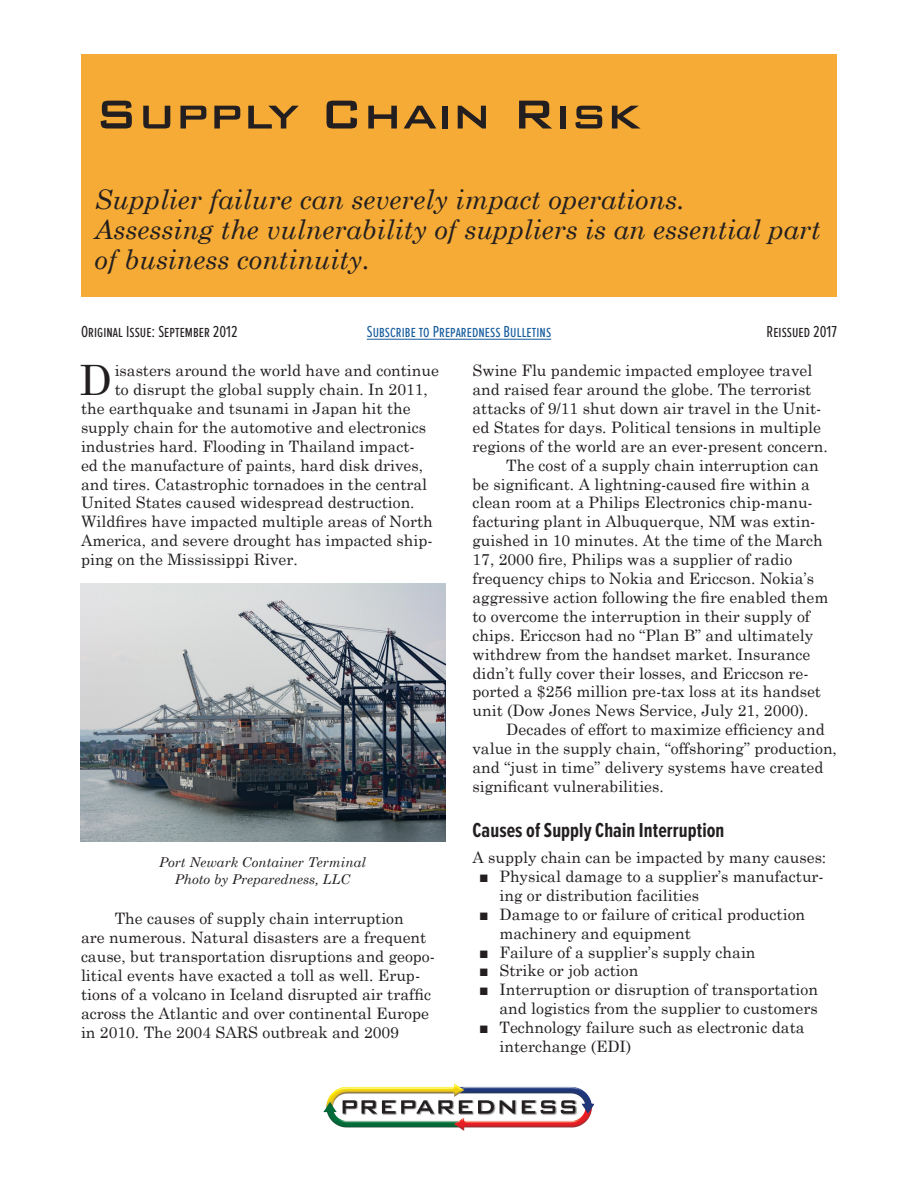
<style>
.page{position:relative;width:918px;height:1188px;background:#fff}
.page>*{position:absolute;margin:0;border:0;box-sizing:border-box;transform-origin:0 0}
.t1{font:500 54px "Bank Gothic BT";color:#231f20}
.t2{font:41.85px "Century Schoolbook";color:#231f20}
.t3{font:italic 27px/30px "Century Schoolbook";color:#231f20}
.t4{font:700 21px "Proxima Nova Ex Cn";letter-spacing:.005em;color:#231f20}
.t5{font:16.5px "Proxima Nova Ex Cn";letter-spacing:.005em;color:#231f20}
.t6{font:16.5px "Proxima Nova Ex Cn";letter-spacing:.005em;color:#175d9e}
.t7{font:15.75px/18.9px "Century Schoolbook";color:#231f20}
.t8{font:italic 13.5px/16.2px "Century Schoolbook";color:#231f20;text-align:center}
</style>
<div class="page">
<div style="left:81px;top:54px;width:756px;height:108px;background:#f5ab35"></div>
<div style="left:81px;top:162px;width:756px;height:135px;background:#f5ab35"></div>
<img style="left:324px;top:1083px;width:270px;height:48px">
<hr style="left:367px;top:339px;width:184px;height:1px;background:#175d9e">
<img style="left:81px;top:584px;width:365px;height:257px">
<h1 class="t1" style="left:94px;top:85px;width:547px">Supply Chain Risk</h1>
<h3 class="t3" style="left:94px;top:184px;width:728px">Supplier failure can severely impact operations.<br>Assessing the vulnerability of suppliers is an essential part of business continuity.</h3>
<p class="t5" style="left:81px;top:322px;width:158px">Original Issue: September 2012</p>
<p class="t6" style="left:367px;top:322px;width:186px">Subscribe to Preparedness Bulletins</p>
<p class="t5" style="left:767px;top:322px;width:72px">Reissued 2017</p>
<h2 class="t2" style="left:80px;top:345px;width:34px">D</h2>
<p class="t7" style="left:115px;top:360px;width:326px">isasters around the world have and continue</p>
<p class="t7" style="left:472px;top:360px;width:341px">Swine Flu pandemic impacted employee travel</p>
<p class="t7" style="left:472px;top:379px;width:340px">and raised fear around the globe. The terrorist</p>
<p class="t7" style="left:472px;top:397px;width:350px">attacks of 9/11 shut down air travel in the Unit-</p>
<p class="t7" style="left:472px;top:416px;width:350px">ed States for days. Political tensions in multiple</p>
<p class="t7" style="left:472px;top:435px;width:357px">regions of the world are an ever-present concern.</p>
<p class="t7" style="left:506px;top:454px;width:314px">The cost of a supply chain interruption can</p>
<p class="t7" style="left:472px;top:473px;width:339px">be significant. A lightning-caused fire within a</p>
<p class="t7" style="left:472px;top:492px;width:342px">clean room at a Philips Electronics chip-manu-</p>
<p class="t7" style="left:472px;top:511px;width:345px">facturing plant in Albuquerque, NM was extin-</p>
<p class="t7" style="left:472px;top:530px;width:352px">guished in 10 minutes. At the time of the March</p>
<p class="t7" style="left:472px;top:549px;width:321px">17, 2000 fire, Philips was a supplier of radio</p>
<p class="t7" style="left:472px;top:568px;width:343px">frequency chips to Nokia and Ericcson. Nokia’s</p>
<p class="t7" style="left:472px;top:586px;width:357px">aggressive action following the fire enabled them</p>
<p class="t7" style="left:472px;top:605px;width:339px">to overcome the interruption in their supply of</p>
<p class="t7" style="left:472px;top:624px;width:342px">chips. Ericcson had no “Plan B” and ultimately</p>
<p class="t7" style="left:472px;top:643px;width:339px">withdrew from the handset market. Insurance</p>
<p class="t7" style="left:472px;top:662px;width:338px">didn’t fully cover their losses, and Ericcson re-</p>
<p class="t7" style="left:472px;top:681px;width:350px">ported a $256 million pre-tax loss at its handset</p>
<p class="t7" style="left:472px;top:700px;width:338px">unit (Dow Jones News Service, July 21, 2000).</p>
<p class="t7" style="left:506px;top:719px;width:320px">Decades of effort to maximize efficiency and</p>
<p class="t7" style="left:472px;top:738px;width:366px">value in the supply chain, “offshoring” production,</p>
<p class="t7" style="left:472px;top:757px;width:352px">and “just in time” delivery systems have created</p>
<p class="t7" style="left:472px;top:775px;width:193px">significant vulnerabilities.</p>
<h3 class="t4" style="left:472px;top:819px;width:253px">Causes of Supply Chain Interruption</h3>
<p class="t7" style="left:472px;top:847px;width:355px">A supply chain can be impacted by many causes:</p>
<p class="t7" style="left:500px;top:865px;width:326px;text-indent:-20px">■ Physical damage to a supplier’s manufactur&shy;ing or distribution facilities</p>
<p class="t7" style="left:500px;top:903px;width:307px;text-indent:-20px">■ Damage to or failure of critical production machinery and equipment</p>
<p class="t7" style="left:479px;top:941px;width:278px">■ Failure of a supplier’s supply chain</p>
<p class="t7" style="left:479px;top:960px;width:161px">■ Strike or job action</p>
<p class="t7" style="left:479px;top:979px;width:340px;text-align:right">■ Interruption or disruption of transportation and logistics from the supplier to customers</p>
<p class="t7" style="left:500px;top:1017px;width:307px;text-indent:-20px">■ Technology failure such as electronic data interchange (EDI)</p>
<p class="t7" style="left:115px;top:379px;width:315px">to disrupt the global supply chain. In 2011,</p>
<p class="t7" style="left:81px;top:397px;width:331px">the earthquake and tsunami in Japan hit the</p>
<p class="t7" style="left:81px;top:416px;width:347px">supply chain for the automotive and electronics</p>
<p class="t7" style="left:81px;top:435px;width:335px">industries hard. Flooding in Thailand impact-</p>
<p class="t7" style="left:81px;top:454px;width:344px">ed the manufacture of paints, hard disk drives,</p>
<p class="t7" style="left:81px;top:473px;width:348px">and tires. Catastrophic tornadoes in the central</p>
<p class="t7" style="left:81px;top:492px;width:335px">United States caused widespread destruction.</p>
<p class="t7" style="left:81px;top:511px;width:353px">Wildfires have impacted multiple areas of North</p>
<p class="t7" style="left:81px;top:530px;width:353px">America, and severe drought has impacted ship-</p>
<p class="t7" style="left:81px;top:549px;width:218px">ping on the Mississippi River.</p>
<p class="t8" style="left:159px;top:854px;width:208px">Port Newark Container Terminal<br>Photo by Preparedness, LLC</p>
<p class="t7" style="left:81px;top:908px;width:356px;text-indent:34px">The causes of supply chain interruption<br>are numerous. Natural disasters are a frequent cause, but transportation disruptions and geopo&shy;litical events have exacted a toll as well. Erup&shy;tions of a volcano in Iceland disrupted air traffic across the Atlantic and over continental Europe in 2010. The 2004 SARS outbreak and 2009</p>
</div>
